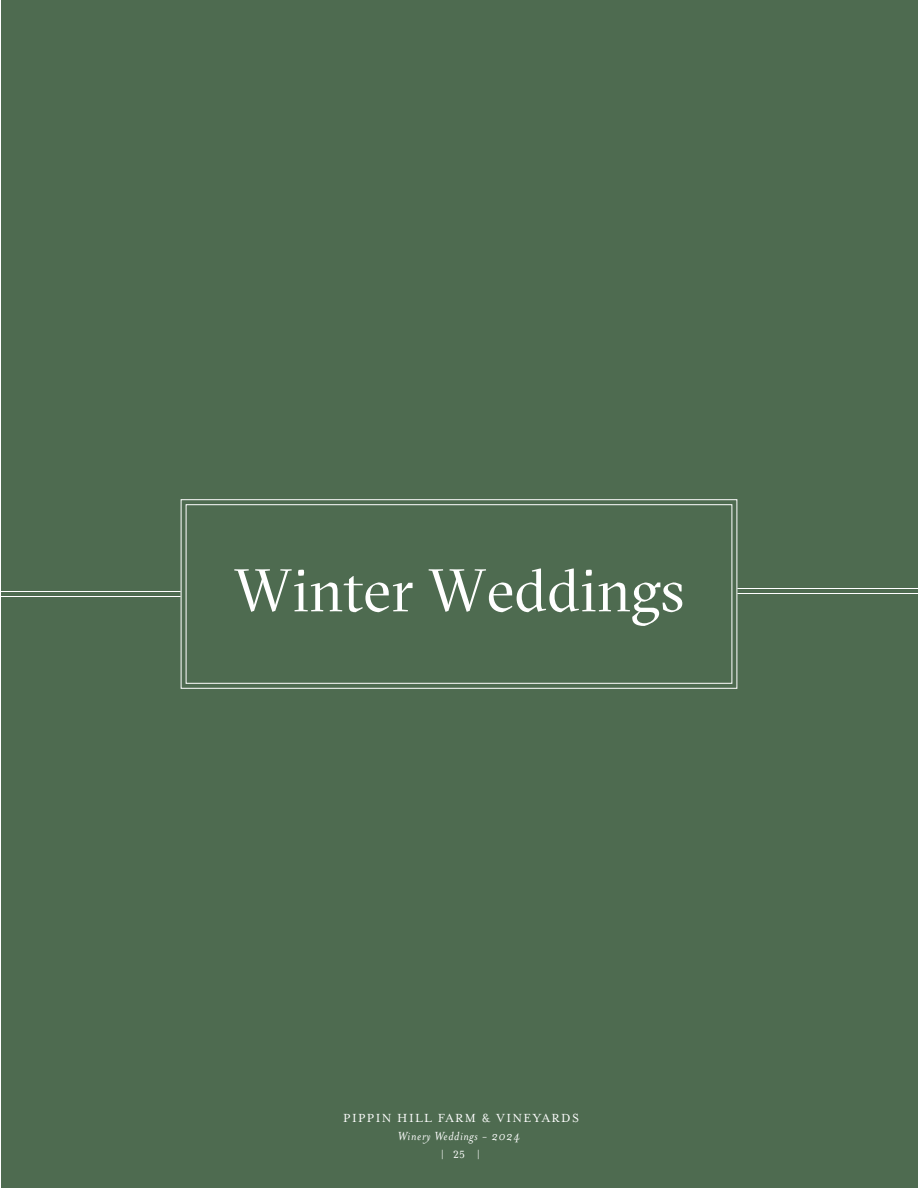
<style>
.page{position:relative;width:918px;height:1188px;background:#fff}
.page>*{position:absolute;margin:0;border:0;box-sizing:border-box;transform-origin:0 0}
.t1{font:60px "GT Sectra Fine Trial";color:#fff}
.t2{font:13.5px "Mrs Eaves OT";letter-spacing:.1em;color:#fff}
.t3{font:italic 13.5px "Mrs Eaves OT";letter-spacing:.05em;color:#fff}
.t4{font:12px "Mrs Eaves OT";color:#fff}
</style>
<div class="page">
<div style="left:1px;top:0;width:917px;height:1188px;background:#4e6b50"></div>
<svg style="left:180px;top:499px;width:558px;height:190px"></svg>
<div style="left:186px;top:504px;width:546px;height:180px;border:1px solid #fff"></div>
<hr style="left:1px;top:596px;width:180px;height:1px;background:#fff">
<hr style="left:1px;top:591px;width:180px;height:1px;background:#fff">
<hr style="left:737px;top:593px;width:181px;height:1px;background:#fff">
<hr style="left:737px;top:588px;width:181px;height:1px;background:#fff">
<p class="t1" style="left:234px;top:568px;width:452px">Winter Weddings</p>
<p class="t2" style="left:343px;top:1110px;width:237px">PIPPIN HILL FARM &amp; VINEYARDS</p>
<p class="t3" style="left:398px;top:1128px;width:124px">Winery Weddings - 2024</p>
<p class="t4" style="left:441px;top:1148px;width:41px">| 25 |</p>
</div>
